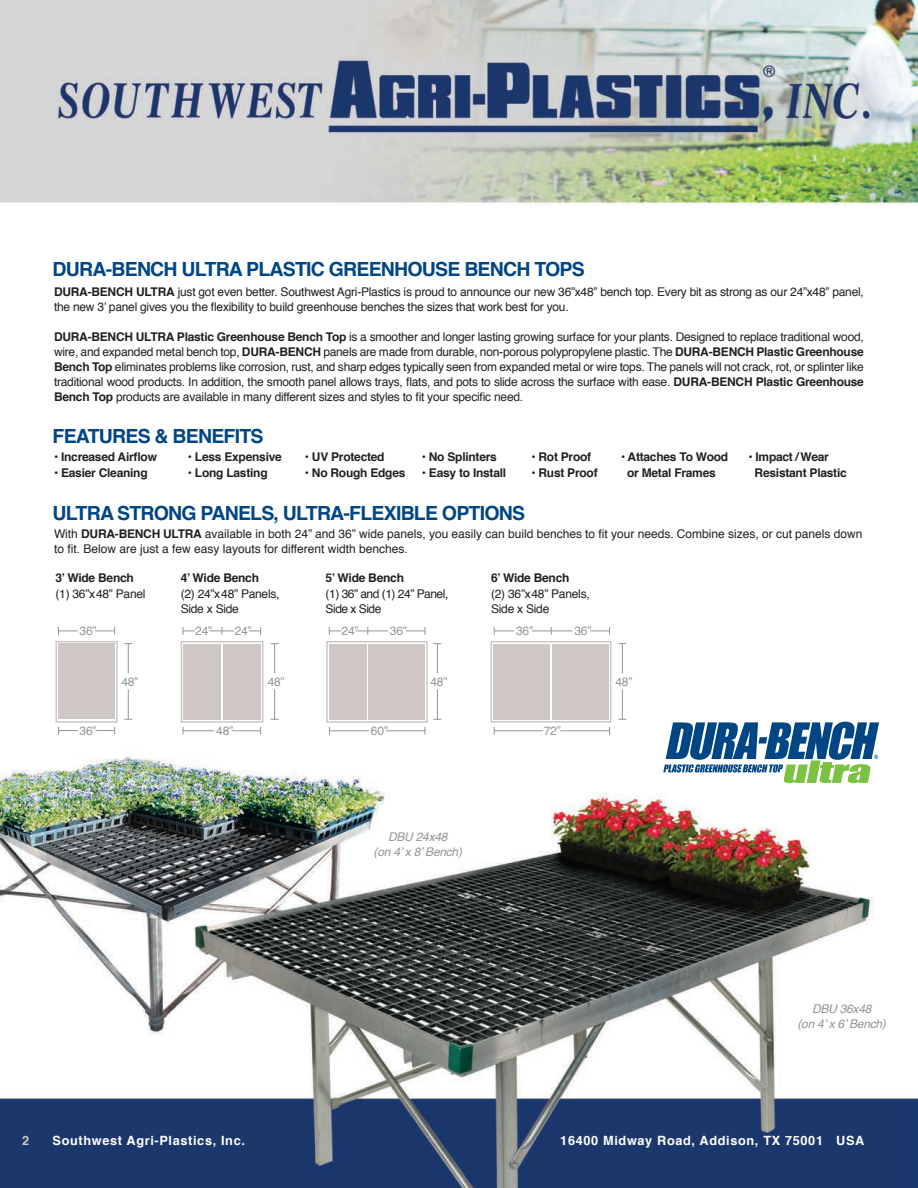
<style>
.page{position:relative;width:918px;height:1188px;background:#fff}
.page>*{position:absolute;margin:0;border:0;box-sizing:border-box;transform-origin:0 0}
.t1{font:700 19.5px "Helvetica";letter-spacing:-.04em;color:#004684}
.t2{font:700 12.75px "Helvetica";letter-spacing:.05em;color:#fff}
.t3{font:700 12.75px "Helvetica";color:#cec7c5}
.t4{font:12px/15px "Helvetica";letter-spacing:-.02em;color:#231f20}
.t5{font:700 12px/16.5px "Helvetica";letter-spacing:-.02em;color:#231f20;text-align:center}
.t6{font:12px/15px "Helvetica";color:#231f20}
.t7{font:12px "Helvetica";letter-spacing:-.02em;color:#939598}
.t8{font:italic 12px/15px "Helvetica";letter-spacing:-.02em;color:#939598;text-align:center}
.t9{font:12px/15px "Helvetica";letter-spacing:-.04em;color:#231f20}
.s1{font-weight:700}
</style>
<div class="page">
<img style="left:0;top:0;width:918px;height:1188px">
<svg style="left:663px;top:722px;width:216px;height:61px"></svg>
<div style="left:58px;top:644px;width:57px;height:75px;background:#cec7c5"></div>
<div style="left:55px;top:641px;width:63px;height:82px;border:2px solid #cec7c5"></div>
<svg style="left:124px;top:643px;width:8px;height:30px"></svg>
<hr style="left:128px;top:689px;width:1px;height:30px;background:#939598">
<svg style="left:58px;top:727px;width:20px;height:7px"></svg>
<svg style="left:95px;top:727px;width:20px;height:7px"></svg>
<svg style="left:58px;top:627px;width:20px;height:8px"></svg>
<svg style="left:95px;top:627px;width:20px;height:8px"></svg>
<div style="left:490px;top:641px;width:121px;height:82px;border:2px solid #cec7c5"></div>
<div style="left:552px;top:644px;width:57px;height:75px;background:#cec7c5"></div>
<div style="left:493px;top:644px;width:57px;height:75px;background:#cec7c5"></div>
<svg style="left:618px;top:643px;width:8px;height:30px"></svg>
<hr style="left:622px;top:689px;width:1px;height:30px;background:#939598">
<svg style="left:590px;top:627px;width:20px;height:8px"></svg>
<svg style="left:494px;top:627px;width:20px;height:8px"></svg>
<svg style="left:532px;top:627px;width:41px;height:8px"></svg>
<hr style="left:560px;top:730px;width:50px;height:1px;background:#939598">
<hr style="left:494px;top:730px;width:49px;height:1px;background:#939598">
<div style="left:181px;top:641px;width:82px;height:82px;border:2px solid #cec7c5"></div>
<div style="left:223px;top:644px;width:38px;height:76px;background:#cec7c5"></div>
<div style="left:183px;top:644px;width:38px;height:76px;background:#cec7c5"></div>
<svg style="left:271px;top:643px;width:8px;height:30px"></svg>
<hr style="left:274px;top:689px;width:1px;height:30px;background:#939598">
<svg style="left:232px;top:727px;width:29px;height:8px"></svg>
<hr style="left:183px;top:730px;width:31px;height:1px;background:#939598">
<svg style="left:183px;top:627px;width:12px;height:8px"></svg>
<svg style="left:209px;top:627px;width:25px;height:8px"></svg>
<svg style="left:249px;top:627px;width:12px;height:8px"></svg>
<div style="left:326px;top:641px;width:102px;height:82px;border:2px solid #cec7c5"></div>
<div style="left:329px;top:644px;width:38px;height:75px;background:#cec7c5"></div>
<div style="left:368px;top:644px;width:57px;height:75px;background:#cec7c5"></div>
<svg style="left:434px;top:643px;width:7px;height:30px"></svg>
<hr style="left:437px;top:689px;width:1px;height:30px;background:#939598">
<hr style="left:386px;top:730px;width:39px;height:1px;background:#939598">
<hr style="left:329px;top:730px;width:40px;height:1px;background:#939598">
<svg style="left:406px;top:627px;width:20px;height:8px"></svg>
<svg style="left:329px;top:627px;width:12px;height:8px"></svg>
<svg style="left:356px;top:627px;width:32px;height:8px"></svg>
<h1 class="t1" style="left:53px;top:254px;width:534px">DURA-BENCH ULTRA PLASTIC GREENHOUSE BENCH TOPS</h1>
<p class="t4" style="left:54px;top:284px;width:811px"><span class="s1">DURA-BENCH ULTRA</span> just got even better. Southwest Agri-Plastics is proud to announce our new 36”x48” bench top. Every bit as strong as our 24”x48” panel, the new 3’ panel gives you the flexibility to build greenhouse benches the sizes that work best for you.</p>
<p class="t4" style="left:54px;top:329px;width:811px;text-align:justify"><span class="s1">DURA-BENCH ULTRA Plastic Greenhouse Bench Top</span> is a smoother and longer lasting growing surface for your plants. Designed to replace traditional wood, wire, and expanded metal bench top, <span class="s1">DURA-BENCH</span> panels are made from durable, non-porous polypropylene plastic. The <span class="s1">DURA-BENCH Plastic Greenhouse Bench Top</span> eliminates problems like corrosion, rust, and sharp edges typically seen from expanded metal or wire tops. The panels will not crack, rot, or splinter like traditional wood products. In addition, the smooth panel allows trays, flats, and pots to slide across the surface with ease. <span class="s1">DURA-BENCH Plastic Greenhouse Bench Top</span> products are available in many different sizes and styles to fit your specific need.</p>
<h1 class="t1" style="left:53px;top:420px;width:212px">FEATURES &amp; BENEFITS</h1>
<p class="t5" style="left:54px;top:449px;width:105px">• Increased Airflow</p>
<p class="t5" style="left:54px;top:465px;width:95px">• Easier Cleaning</p>
<p class="t5" style="left:422px;top:449px;width:77px">• No Splinters</p>
<p class="t5" style="left:422px;top:465px;width:86px">• Easy to Install</p>
<p class="t5" style="left:621px;top:449px;width:109px">• Attaches To Wood or Metal Frames</p>
<p class="t5" style="left:755px;top:449px;width:94px;text-align:left;text-indent:-6px">• Impact / Wear<br>Resistant Plastic</p>
<p class="t5" style="left:531px;top:449px;width:61px">• Rot Proof</p>
<p class="t5" style="left:531px;top:465px;width:68px">• Rust Proof</p>
<p class="t5" style="left:188px;top:449px;width:95px">• Less Expensive</p>
<p class="t5" style="left:188px;top:465px;width:81px">• Long Lasting</p>
<p class="t5" style="left:305px;top:449px;width:81px">• UV Protected</p>
<p class="t5" style="left:305px;top:465px;width:102px">• No Rough Edges</p>
<h1 class="t1" style="left:53px;top:498px;width:474px">ULTRA STRONG PANELS, ULTRA-FLEXIBLE OPTIONS</h1>
<p class="t6" style="left:54px;top:527px;width:810px">With <span class="s1">DURA-BENCH ULTRA</span> available in both 24” and 36” wide panels, you easily can build benches to fit your needs. Combine sizes, or cut panels down to fit. Below are just a few easy layouts for different width benches.</p>
<p class="t5" style="left:56px;top:570px;width:80px">3’ Wide Bench</p>
<p class="t4" style="left:56px;top:587px;width:92px">(1) 36”x48” Panel</p>
<p class="t5" style="left:181px;top:570px;width:80px">4’ Wide Bench</p>
<p class="t4" style="left:181px;top:587px;width:100px">(2) 24”x48” Panels,<br>Side x Side</p>
<p class="t5" style="left:326px;top:570px;width:80px">5’ Wide Bench</p>
<p class="t9" style="left:326px;top:587px;width:124px">(1) 36” and (1) 24” Panel,<br>Side x Side</p>
<p class="t5" style="left:491px;top:570px;width:80px">6’ Wide Bench</p>
<p class="t4" style="left:491px;top:587px;width:100px">(2) 36”x48” Panels,<br>Side x Side</p>
<p class="t7" style="left:80px;top:621px;width:18px">36”</p>
<p class="t7" style="left:195px;top:621px;width:18px">24”</p>
<p class="t7" style="left:235px;top:621px;width:18px">24”</p>
<p class="t7" style="left:342px;top:621px;width:18px">24”</p>
<p class="t7" style="left:390px;top:621px;width:18px">36”</p>
<p class="t7" style="left:516px;top:621px;width:18px">36”</p>
<p class="t7" style="left:575px;top:621px;width:18px">36”</p>
<p class="t7" style="left:121px;top:672px;width:18px">48”</p>
<p class="t7" style="left:268px;top:672px;width:18px">48”</p>
<p class="t7" style="left:431px;top:672px;width:18px">48”</p>
<p class="t7" style="left:615px;top:672px;width:18px">48”</p>
<p class="t7" style="left:80px;top:721px;width:18px">36”</p>
<p class="t7" style="left:216px;top:721px;width:18px">48”</p>
<p class="t7" style="left:371px;top:721px;width:18px">60”</p>
<p class="t7" style="left:544px;top:721px;width:18px">72”</p>
<p class="t8" style="left:374px;top:830px;width:90px">DBU 24x48<br>(on 4’ x 8’ Bench)</p>
<p class="t8" style="left:798px;top:1001px;width:90px">DBU 36x48<br>(on 4’ x 6’ Bench)</p>
<p class="t3" style="left:22px;top:1130px;width:9px">2</p>
<p class="t2" style="left:53px;top:1130px;width:194px">Southwest Agri-Plastics, Inc.</p>
<p class="t2" style="left:560px;top:1130px;width:306px">16400 Midway Road, Addison, TX 75001 USA</p>
</div>
